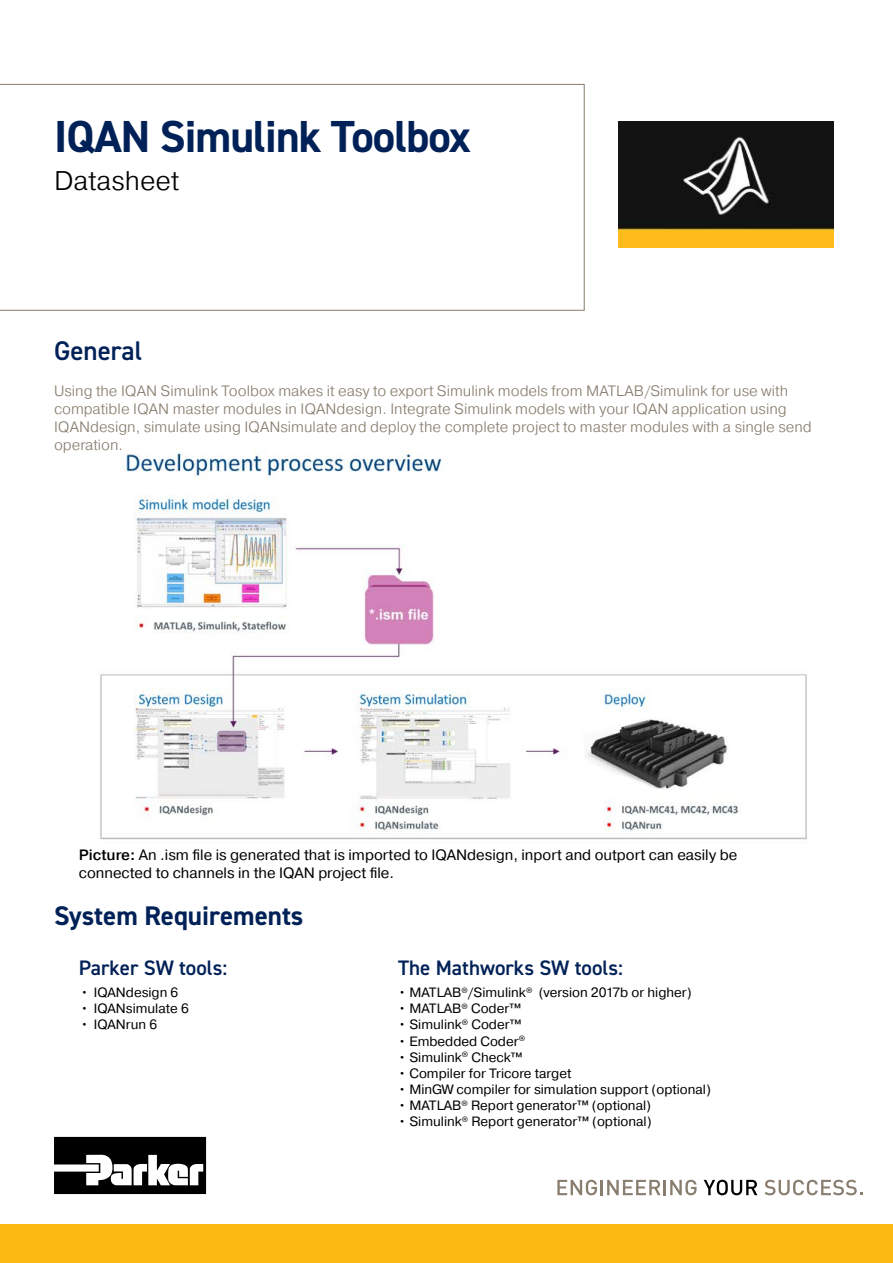
<style>
.page{position:relative;width:893px;height:1263px;background:#fff}
.page>*{position:absolute;margin:0;border:0;box-sizing:border-box;transform-origin:0 0}
.t1{font:700 45px "DIN2014";letter-spacing:-.02em;color:#002157}
.t2{font:700 27px "DIN2014";color:#002157}
.t3{font:300 27px "Pragmatica";color:#000}
.t4{font:600 27px "DIN2014";color:#002157}
.t5{font:600 21px "DIN2014";color:#002157}
.t6{font:300 15px/18px "Pragmatica";color:#887d6e}
.t7{font:15px/18px "Pragmatica";color:#000}
.t8{font:13.5px "Pragmatica";color:#000}
.s1{font-weight:500}
</style>
<div class="page">
<img style="left:100px;top:449px;width:707px;height:391px">
<svg style="left:54px;top:1137px;width:152px;height:57px"></svg>
<div style="left:0;top:1225px;width:893px;height:38px;background:#fdb913"></div>
<svg style="left:557px;top:1180px;width:140px;height:15px"></svg>
<svg style="left:704px;top:1180px;width:53px;height:15px"></svg>
<svg style="left:765px;top:1180px;width:97px;height:15px"></svg>
<svg style="left:0;top:84px;width:585px;height:227px"></svg>
<img style="left:619px;top:122px;width:215px;height:125px">
<h1 class="t1" style="left:54px;top:106px;width:418px">IQAN Simulink Toolbox</h1>
<h2 class="t3" style="left:54px;top:163px;width:126px">Datasheet</h2>
<h2 class="t4" style="left:54px;top:332px;width:90px">General</h2>
<p class="t6" style="left:54px;top:381px;width:759px">Using the IQAN Simulink Toolbox makes it easy to export Simulink models from MATLAB/Simulink for use with compatible IQAN master modules in IQANdesign. Integrate Simulink models with your IQAN application using IQANdesign, simulate using IQANsimulate and deploy the complete project to master modules with a single send operation.</p>
<p class="t7" style="left:79px;top:846px;width:660px"><span class="s1">Picture:</span> An .ism file is generated that is imported to IQANdesign, inport and outport can easily be connected to channels in the IQAN project file.</p>
<h2 class="t2" style="left:54px;top:897px;width:251px">System Requirements</h2>
<h3 class="t5" style="left:79px;top:953px;width:150px">Parker SW tools:</h3>
<h3 class="t5" style="left:398px;top:953px;width:226px">The Mathworks SW tools:</h3>
<p class="t8" style="left:80px;top:984px;width:99px">• IQANdesign 6</p>
<p class="t8" style="left:80px;top:1000px;width:110px">• IQANsimulate 6</p>
<p class="t8" style="left:80px;top:1016px;width:78px">• IQANrun 6</p>
<p class="t8" style="left:398px;top:984px;width:295px">• MATLAB<sup>®</sup>/Simulink<sup>®</sup> (version 2017b or higher)</p>
<p class="t8" style="left:398px;top:1000px;width:124px">• MATLAB<sup>®</sup> Coder™</p>
<p class="t8" style="left:398px;top:1016px;width:125px">• Simulink<sup>®</sup> Coder™</p>
<p class="t8" style="left:398px;top:1032px;width:128px">• Embedded Coder<sup>®</sup></p>
<p class="t8" style="left:398px;top:1049px;width:126px">• Simulink<sup>®</sup> Check™</p>
<p class="t8" style="left:398px;top:1065px;width:175px">• Compiler for Tricore target</p>
<p class="t8" style="left:398px;top:1081px;width:314px">• MinGW compiler for simulation support (optional)</p>
<p class="t8" style="left:398px;top:1097px;width:255px">• MATLAB<sup>®</sup> Report generator™ (optional)</p>
<p class="t8" style="left:398px;top:1113px;width:255px">• Simulink<sup>®</sup> Report generator™ (optional)</p>
</div>
